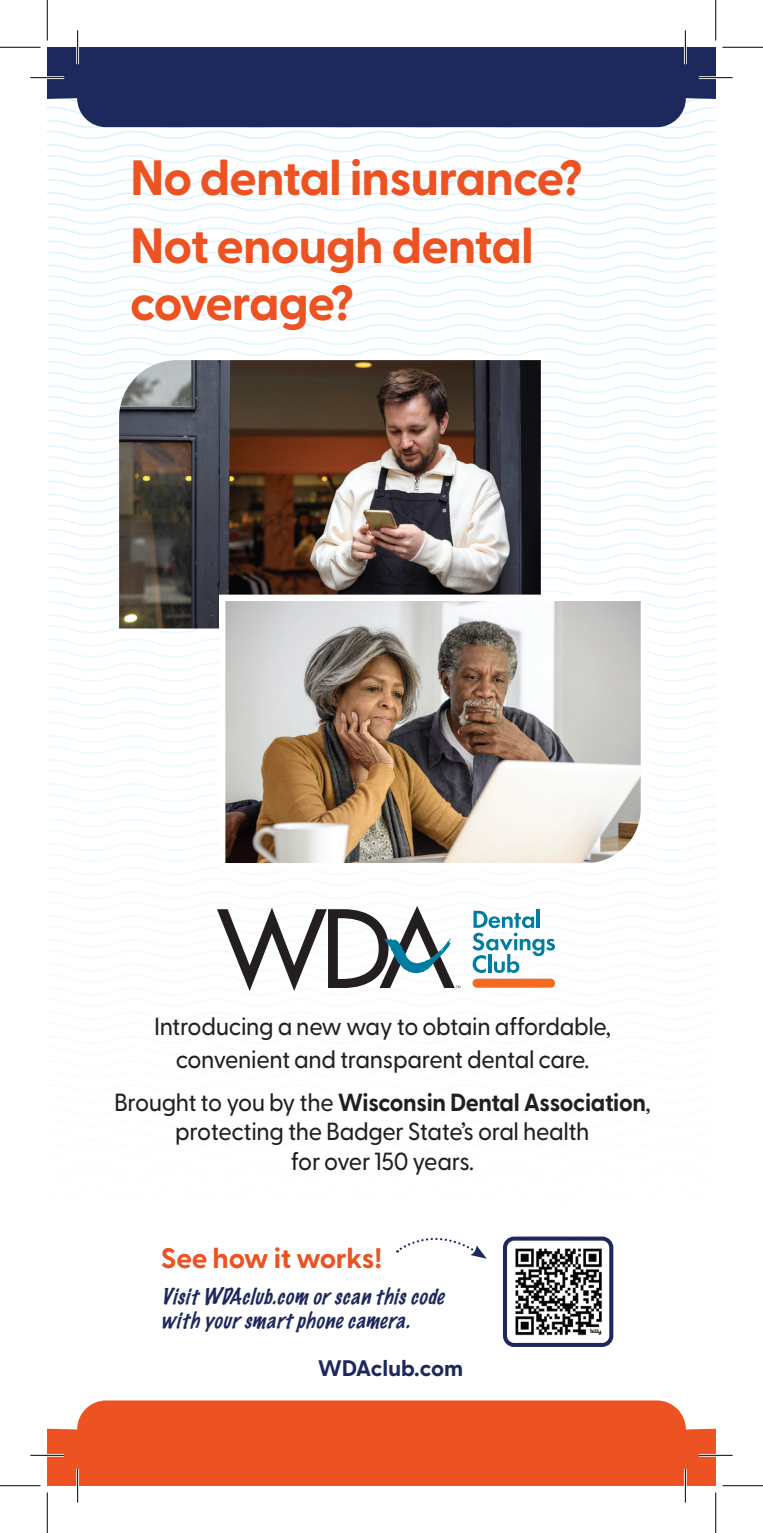
<style>
.page{position:relative;width:763px;height:1533px;background:#fff}
.page>*{position:absolute;margin:0;border:0;box-sizing:border-box;transform-origin:0 0}
.t1{font:700 49.5px/56.7px "Greycliff CF";letter-spacing:-.02em;color:#ed5222}
.t2{font:700 28.35px "Greycliff CF";letter-spacing:-.01em;color:#ed5222}
.t3{font:500 24.75px/29.2px "Greycliff CF";letter-spacing:-.015em;color:#231f20;text-align:center;scale:.95 1}
.t4{font:700 22.5px "Greycliff CF";letter-spacing:-.005em;color:#1d285c}
.t5{font:italic 100 20.25px/24.5px "Marker Felt";color:#1d285c;scale:.95 1}
.s1{font-weight:700}
</style>
<div class="page">
<svg style="left:47px;top:808px;width:669px;height:181px"></svg>
<svg style="left:47px;top:435px;width:669px;height:373px"></svg>
<svg style="left:47px;top:127px;width:669px;height:308px"></svg>
<svg style="left:217px;top:905px;width:243px;height:86px"></svg>
<hr style="left:536px;top:909px;width:4px;height:18px;background:#007ea2">
<svg style="left:472px;top:910px;width:83px;height:63px"></svg>
<div style="left:472px;top:978px;width:83px;height:9px;background:#f26b21;border-radius:4px"></div>
<div style="left:47px;top:47px;width:669px;height:80px;background:#1d285c"></div>
<div style="left:47px;top:1400px;width:669px;height:85px;background:#ed5222"></div>
<img style="left:508px;top:1241px;width:103px;height:103px">
<div style="left:503px;top:1236px;width:110px;height:110px;border:4px solid #1d285c;border-radius:9px"></div>
<svg style="left:397px;top:1237px;width:89px;height:21px"></svg>
<img style="left:119px;top:360px;width:422px;height:268px">
<img style="left:216px;top:591px;width:434px;height:281px">
<hr style="left:30px;top:76px;width:34px;height:3px;background:#fff">
<hr style="left:699px;top:76px;width:33px;height:3px;background:#fff">
<hr style="left:30px;top:1453px;width:34px;height:3px;background:#fff">
<hr style="left:699px;top:1453px;width:33px;height:3px;background:#fff">
<hr style="left:76px;top:30px;width:3px;height:34px;background:#fff">
<hr style="left:76px;top:1468px;width:3px;height:34px;background:#fff">
<hr style="left:684px;top:30px;width:3px;height:34px;background:#fff">
<hr style="left:684px;top:1468px;width:3px;height:34px;background:#fff">
<hr style="left:30px;top:77px;width:34px;height:1px;background:#000">
<hr style="left:699px;top:77px;width:33px;height:1px;background:#000">
<hr style="left:30px;top:1454px;width:34px;height:1px;background:#000">
<hr style="left:699px;top:1454px;width:33px;height:1px;background:#000">
<hr style="left:77px;top:30px;width:1px;height:34px;background:#000">
<hr style="left:77px;top:1468px;width:1px;height:34px;background:#000">
<hr style="left:685px;top:30px;width:1px;height:34px;background:#000">
<hr style="left:685px;top:1468px;width:1px;height:34px;background:#000">
<hr style="left:0;top:47px;width:40px;height:1px;background:#000">
<hr style="left:722px;top:47px;width:41px;height:1px;background:#000">
<hr style="left:0;top:1485px;width:40px;height:1px;background:#000">
<hr style="left:722px;top:1485px;width:41px;height:1px;background:#000">
<hr style="left:47px;top:0;width:1px;height:40px;background:#000">
<hr style="left:47px;top:1492px;width:1px;height:40px;background:#000">
<hr style="left:715px;top:0;width:1px;height:40px;background:#000">
<hr style="left:715px;top:1492px;width:1px;height:40px;background:#000">
<p class="t1" style="left:130px;top:147px;width:454px">No dental insurance?</p>
<p class="t1" style="left:130px;top:215px;width:405px">Not enough dental coverage?</p>
<p class="t3" style="left:154px;top:1008px;width:482px;line-height:32.2px">Introducing a new way to obtain affordable, convenient and transparent dental care.</p>
<p class="t3" style="left:114px;top:1086px;width:566px">Brought to you by the <span class="s1">Wisconsin Dental Association</span>, protecting the Badger State’s oral health<br>for over 150 years.</p>
<p class="t2" style="left:161px;top:1236px;width:223px">See how it works!</p>
<p class="t5" style="left:161px;top:1283px;width:308px">VisitWDAclub.comorscanthiscode withyoursmartphonecamera.</p>
<p class="t4" style="left:318px;top:1351px;width:147px">WDAclub.com</p>
</div>
